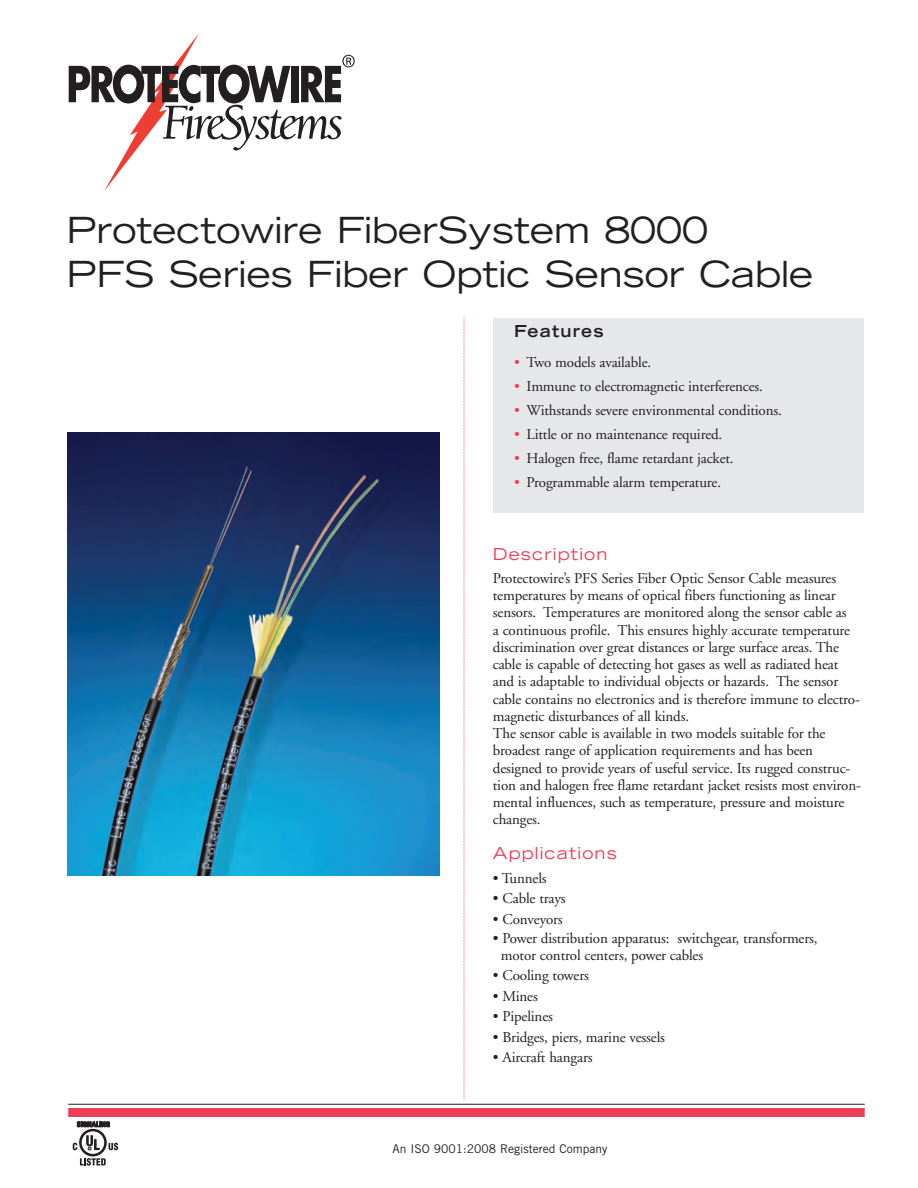
<style>
.page{position:relative;width:918px;height:1188px;background:#fff}
.page>*{position:absolute;margin:0;border:0;box-sizing:border-box;transform-origin:0 0}
.t1{font:expanded 36px/43.2px "Trade Gothic LH";color:#231f20}
.t2{font:expanded 16.5px "Trade Gothic LH";letter-spacing:.07em;color:#ee3d56}
.t3{font:700 expanded 16.5px "Trade Gothic LH";letter-spacing:.07em;color:#231f20}
.t4{font:15px/17.2px "Adobe Garamond";letter-spacing:-.01em;color:#231f20}
.t5{font:12px "Trade Gothic";color:#231f20}
.s1{color:#ee3d56}
</style>
<div class="page">
<div style="left:494px;top:318px;width:370px;height:195px;background:#e6e7e9"></div>
<svg style="left:69px;top:33px;width:286px;height:158px"></svg>
<svg style="left:464px;top:317px;width:1px;height:784px"></svg>
<hr style="left:68px;top:1104px;width:797px;height:1px;background:#231f20">
<div style="left:68px;top:1108px;width:797px;height:9px;background:#ee3d56"></div>
<img style="left:68px;top:433px;width:372px;height:443px">
<svg style="left:80px;top:1158px;width:26px;height:8px"></svg>
<svg style="left:109px;top:1143px;width:9px;height:7px"></svg>
<svg style="left:79px;top:1129px;width:28px;height:27px"></svg>
<svg style="left:82px;top:1131px;width:22px;height:23px"></svg>
<svg style="left:86px;top:1135px;width:14px;height:15px"></svg>
<svg style="left:73px;top:1143px;width:4px;height:7px"></svg>
<svg style="left:77px;top:1122px;width:33px;height:5px"></svg>
<h1 class="t1" style="left:67px;top:212px;width:748px">Protectowire FiberSystem 8000<br>PFS Series Fiber Optic Sensor Cable</h1>
<p class="t3" style="left:514px;top:325px;width:91px">Features</p>
<p class="t4" style="left:514px;top:355px;width:138px"><span class="s1">•</span> Two models available.</p>
<p class="t4" style="left:514px;top:379px;width:250px"><span class="s1">•</span> Immune to electromagnetic interferences.</p>
<p class="t4" style="left:514px;top:403px;width:269px"><span class="s1">•</span> Withstands severe environmental conditions.</p>
<p class="t4" style="left:514px;top:427px;width:210px"><span class="s1">•</span> Little or no maintenance required.</p>
<p class="t4" style="left:514px;top:451px;width:221px"><span class="s1">•</span> Halogen free, flame retardant jacket.</p>
<p class="t4" style="left:514px;top:475px;width:208px"><span class="s1">•</span> Programmable alarm temperature.</p>
<p class="t2" style="left:493px;top:548px;width:116px">Description</p>
<p class="t4" style="left:493px;top:571px;width:370px">Protectowire’s PFS Series Fiber Optic Sensor Cable measures temperatures by means of optical fibers functioning as linear sensors. Temperatures are monitored along the sensor cable as<br>a continuous profile. This ensures highly accurate temperature discrimination over great distances or large surface areas. The cable is capable of detecting hot gases as well as radiated heat and is adaptable to individual objects or hazards. The sensor cable contains no electronics and is therefore immune to electro&shy;magnetic disturbances of all kinds.<br>The sensor cable is available in two models suitable for the broadest range of application requirements and has been designed to provide years of useful service. Its rugged construc&shy;tion and halogen free flame retardant jacket resists most environ&shy;mental influences, such as temperature, pressure and moisture changes.</p>
<p class="t2" style="left:493px;top:847px;width:126px">Applications</p>
<p class="t4" style="left:493px;top:871px;width:55px">• Tunnels</p>
<p class="t4" style="left:493px;top:891px;width:74px">• Cable trays</p>
<p class="t4" style="left:493px;top:911px;width:71px">• Conveyors</p>
<p class="t4" style="left:501px;top:932px;width:318px;line-height:16.5px;text-indent:-8px">• Power distribution apparatus: switchgear, transformers, motor control centers, power cables</p>
<p class="t4" style="left:493px;top:968px;width:98px">• Cooling towers</p>
<p class="t4" style="left:493px;top:989px;width:47px">• Mines</p>
<p class="t4" style="left:493px;top:1009px;width:62px">• Pipelines</p>
<p class="t4" style="left:493px;top:1030px;width:174px">• Bridges, piers, marine vessels</p>
<p class="t4" style="left:493px;top:1050px;width:101px">• Aircraft hangars</p>
<p class="t5" style="left:392px;top:1144px;width:217px">An ISO 9001:2008 Registered Company</p>
</div>
